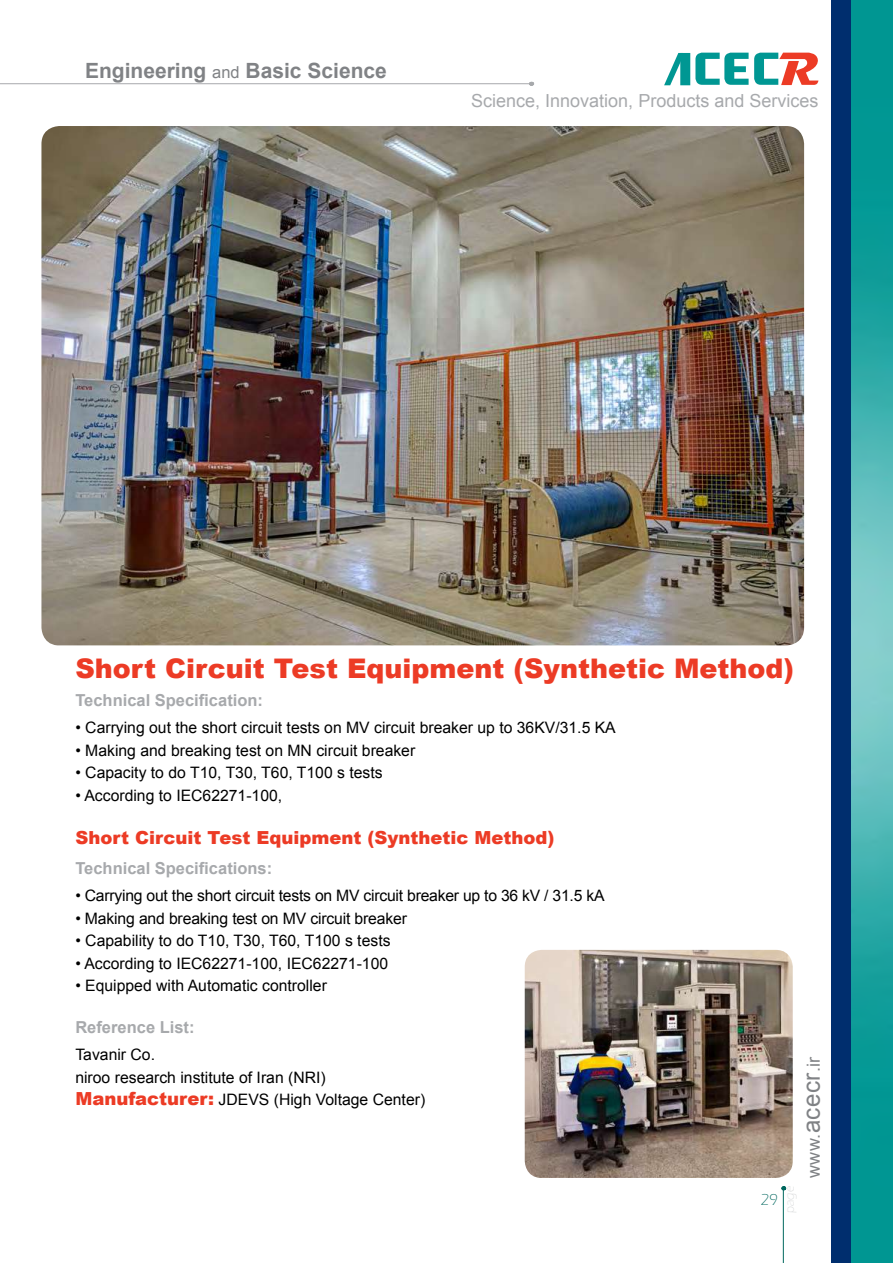
<style>
.page{position:relative;width:893px;height:1263px;background:#fff}
.page>*{position:absolute;margin:0;border:0;box-sizing:border-box;transform-origin:0 0}
.t1{font:900 27px "Arial";color:#ec3b25}
.t2{font:700 21px "Arial";color:#808285}
.t3{font:900 18px "Arial";color:#ec3b25}
.t4{font:18px "Arial";color:#a7a9ac}
.t5{font:18px "Arial";color:#808285}
.t6{font:700 16.5px "Arial";color:#a7a9ac}
.t7{font:300 16.5px "Eras ITC";color:#00675e}
.t8{font:15.75px/22.5px "Arial";color:#000}
.t9{font:300 12.45px "Eras ITC";color:#d1d3d4}
.s1{font-weight:400;font-size:16.5px}
.s2{font-weight:900;font-size:18px;color:#ec3b25}
.s3{font-size:24px}
</style>
<div class="page">
<div style="left:832px;top:0;width:35px;height:1263px;background:#002e6e"></div>
<div style="left:680px;top:53px;width:10px;height:32px;background:#009793"></div>
<svg style="left:664px;top:53px;width:17px;height:32px"></svg>
<svg style="left:695px;top:53px;width:124px;height:32px"></svg>
<svg style="left:781px;top:1186px;width:4px;height:4px"></svg>
<hr style="left:783px;top:1188px;width:1px;height:75px;background:#00675e">
<hr style="left:0;top:83px;width:531px;height:1px;background:#a7a9ac">
<img style="left:851px;top:0;width:42px;height:1263px">
<img style="left:525px;top:950px;width:268px;height:228px">
<img style="left:41px;top:126px;width:763px;height:519px">
<h2 class="t2" style="left:85px;top:57px;width:303px">Engineering <span class="s1">and</span> Basic Science</h2>
<p class="t4" style="left:471px;top:89px;width:349px">Science, Innovation, Products and Services</p>
<h1 class="t1" style="left:75px;top:648px;width:720px">Short Circuit Test Equipment (Synthetic Method)</h1>
<p class="t6" style="left:75px;top:689px;width:189px">Technical Specification:</p>
<p class="t8" style="left:75px;top:717px;width:542px">• Carrying out the short circuit tests on MV circuit breaker up to 36KV/31.5 KA</p>
<p class="t8" style="left:75px;top:739px;width:341px">• Making and breaking test on MN circuit breaker</p>
<p class="t8" style="left:75px;top:762px;width:309px">• Capacity to do T10, T30, T60, T100 s tests</p>
<p class="t8" style="left:75px;top:784px;width:208px">• According to IEC62271-100,</p>
<p class="t3" style="left:75px;top:825px;width:481px">Short Circuit Test Equipment (Synthetic Method)</p>
<p class="t6" style="left:75px;top:857px;width:198px">Technical Specifications:</p>
<p class="t8" style="left:75px;top:885px;width:531px">• Carrying out the short circuit tests on MV circuit breaker up to 36 kV / 31.5 kA</p>
<p class="t8" style="left:75px;top:907px;width:333px">• Making and breaking test on MV circuit breaker</p>
<p class="t8" style="left:75px;top:930px;width:317px">• Capability to do T10, T30, T60, T100 s tests</p>
<p class="t8" style="left:75px;top:952px;width:314px">• According to IEC62271-100, IEC62271-100</p>
<p class="t8" style="left:75px;top:975px;width:253px">• Equipped with Automatic controller</p>
<p class="t6" style="left:75px;top:1016px;width:121px">Reference List:</p>
<p class="t8" style="left:75px;top:1044px;width:351px">Tavanir Co.<br>niroo research institute of Iran (NRI)<br><span class="s2">Manufacturer:</span> JDEVS (High Voltage Center)</p>
<p class="t7" style="left:760px;top:1190px;width:19px">29</p>
<p class="t9" style="left:783px;top:1213px;width:28px;rotate:-90deg">page</p>
<p class="t5" style="left:801px;top:1178px;width:123px;rotate:-90deg">www.<span class="s3">acecr</span>.ir</p>
</div>
